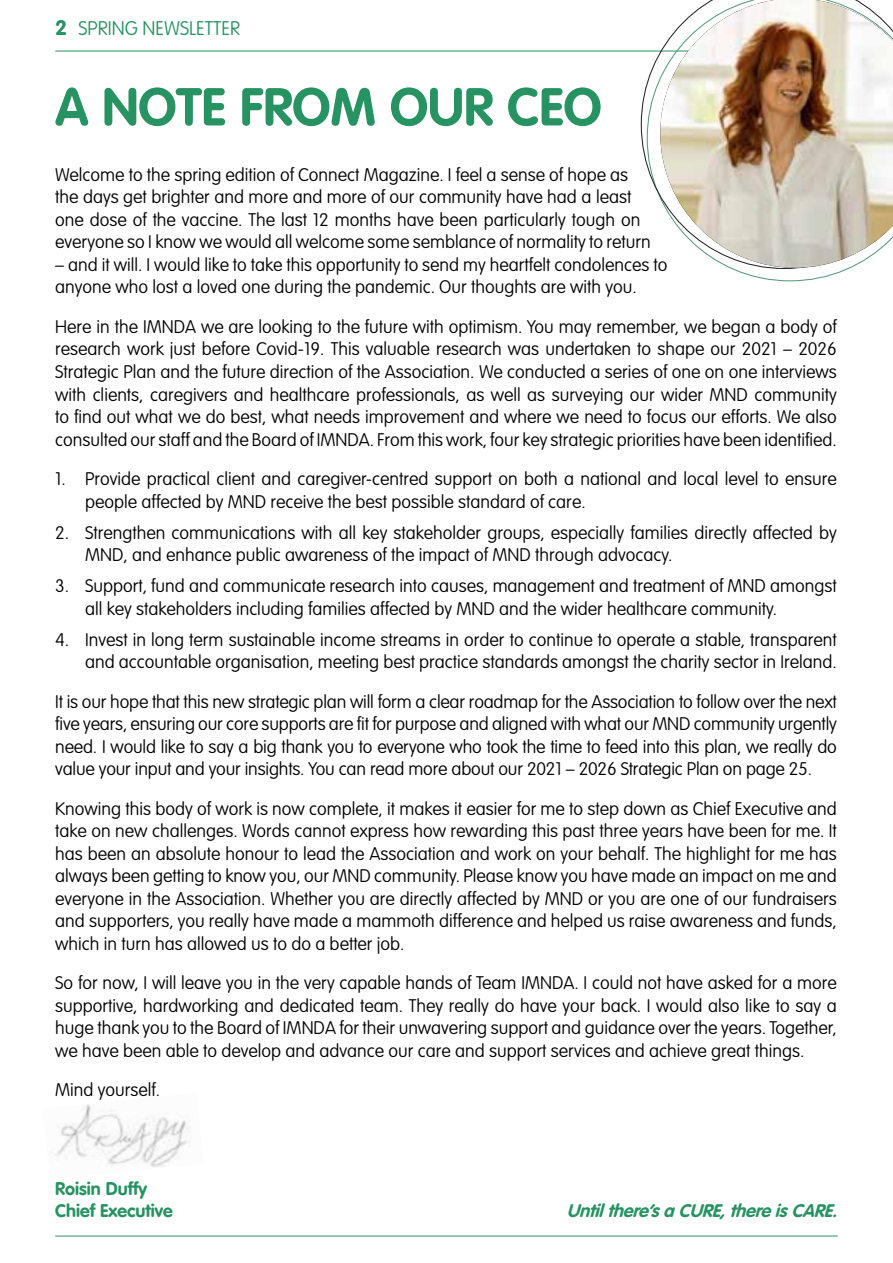
<style>
.page{position:relative;width:893px;height:1263px;background:#fff}
.page>*{position:absolute;margin:0;border:0;box-sizing:border-box;transform-origin:0 0}
.t1{font:52.5px "VAG Rounded Bold";color:#279262}
.t2{font:100 19.5px "VAG Rounded Std";color:#279262}
.t3{font:100 18px/22.5px "VAG Rounded Std";color:#000}
.t4{font:italic 700 18px "VAG Rounded";color:#279262}
.t5{font:18px/21.6px "VAG Rounded Bold";color:#279262}
.s1{font-family:"VAG Rounded Bold";font-weight:400;font-size:21px}
</style>
<div class="page">
<hr style="left:55px;top:51px;width:783px;height:1px;background:#279262">
<img style="left:55px;top:1104px;width:135px;height:63px">
<svg style="left:641px;top:50px;width:210px;height:219px"></svg>
<img style="left:660px;top:0;width:233px;height:268px">
<hr style="left:55px;top:1236px;width:783px;height:1px;background:#279262">
<p class="t2" style="left:55px;top:17px;width:187px"><span class="s1">2</span> SPRING NEWSLETTER</p>
<h1 class="t1" style="left:55px;top:76px;width:548px">A NOTE FROM OUR CEO</h1>
<p class="t3" style="left:55px;top:164px;width:597px">Welcome to the spring edition of Connect Magazine. I feel a sense of hope as the days get brighter and more and more of our community have had a least one dose of the vaccine. The last 12 months have been particularly tough on everyone so I know we would all welcome some semblance of normality to return</p>
<p class="t3" style="left:55px;top:254px;width:613px">– and it will. I would like to take this opportunity to send my heartfelt condolences to anyone who lost a loved one during the pandemic. Our thoughts are with you.</p>
<p class="t3" style="left:55px;top:316px;width:783px;text-align:justify">Here in the IMNDA we are looking to the future with optimism. You may remember, we began a body of research work just before Covid-19. This valuable research was undertaken to shape our 2021 – 2026<br>Strategic Plan and the future direction of the Association. We conducted a series of one on one interviews with clients, caregivers and healthcare professionals, as well as surveying our wider MND community to find out what we do best, what needs improvement and where we need to focus our efforts. We also consulted our staff and the Board of IMNDA. From this work, four key strategic priorities have been identified.</p>
<p class="t3" style="left:85px;top:468px;width:753px;text-indent:-30px">1. Provide practical client and caregiver-centred support on both a national and local level to ensure people affected by MND receive the best possible standard of care.</p>
<p class="t3" style="left:85px;top:522px;width:753px;text-indent:-30px">2. Strengthen communications with all key stakeholder groups, especially families directly affected by<br>MND, and enhance public awareness of the impact of MND through advocacy.</p>
<p class="t3" style="left:85px;top:575px;width:753px;text-indent:-30px">3. Support, fund and communicate research into causes, management and treatment of MND amongst all key stakeholders including families affected by MND and the wider healthcare community.</p>
<p class="t3" style="left:55px;top:628px;width:783px;text-align:right">4. Invest in long term sustainable income streams in order to continue to operate a stable, transparent and accountable organisation, meeting best practice standards amongst the charity sector in Ireland.</p>
<p class="t3" style="left:55px;top:691px;width:783px;text-align:justify">It is our hope that this new strategic plan will form a clear roadmap for the Association to follow over the next five years, ensuring our core supports are fit for purpose and aligned with what our MND community urgently need. I would like to say a big thank you to everyone who took the time to feed into this plan, we really do value your input and your insights. You can read more about our 2021 – 2026 Strategic Plan on page 25.</p>
<p class="t3" style="left:55px;top:798px;width:783px;text-align:justify">Knowing this body of work is now complete, it makes it easier for me to step down as Chief Executive and take on new challenges. Words cannot express how rewarding this past three years have been for me. It has been an absolute honour to lead the Association and work on your behalf. The highlight for me has always been getting to know you, our MND community. Please know you have made an impact on me and everyone in the Association. Whether you are directly affected by MND or you are one of our fundraisers and supporters, you really have made a mammoth difference and helped us raise awareness and funds, which in turn has allowed us to do a better job.</p>
<p class="t3" style="left:55px;top:972px;width:783px;text-align:justify">So for now, I will leave you in the very capable hands of Team IMNDA. I could not have asked for a more supportive, hardworking and dedicated team. They really do have your back. I would also like to say a huge thank you to the Board of IMNDA for their unwavering support and guidance over the years. Together, we have been able to develop and advance our care and support services and achieve great things.</p>
<p class="t3" style="left:55px;top:1079px;width:106px">Mind yourself.</p>
<p class="t5" style="left:55px;top:1178px;width:119px">Roisin Duffy<br>Chief Executive</p>
<p class="t4" style="left:567px;top:1200px;width:271px">Until there’s a CURE, there is CARE.</p>
</div>
